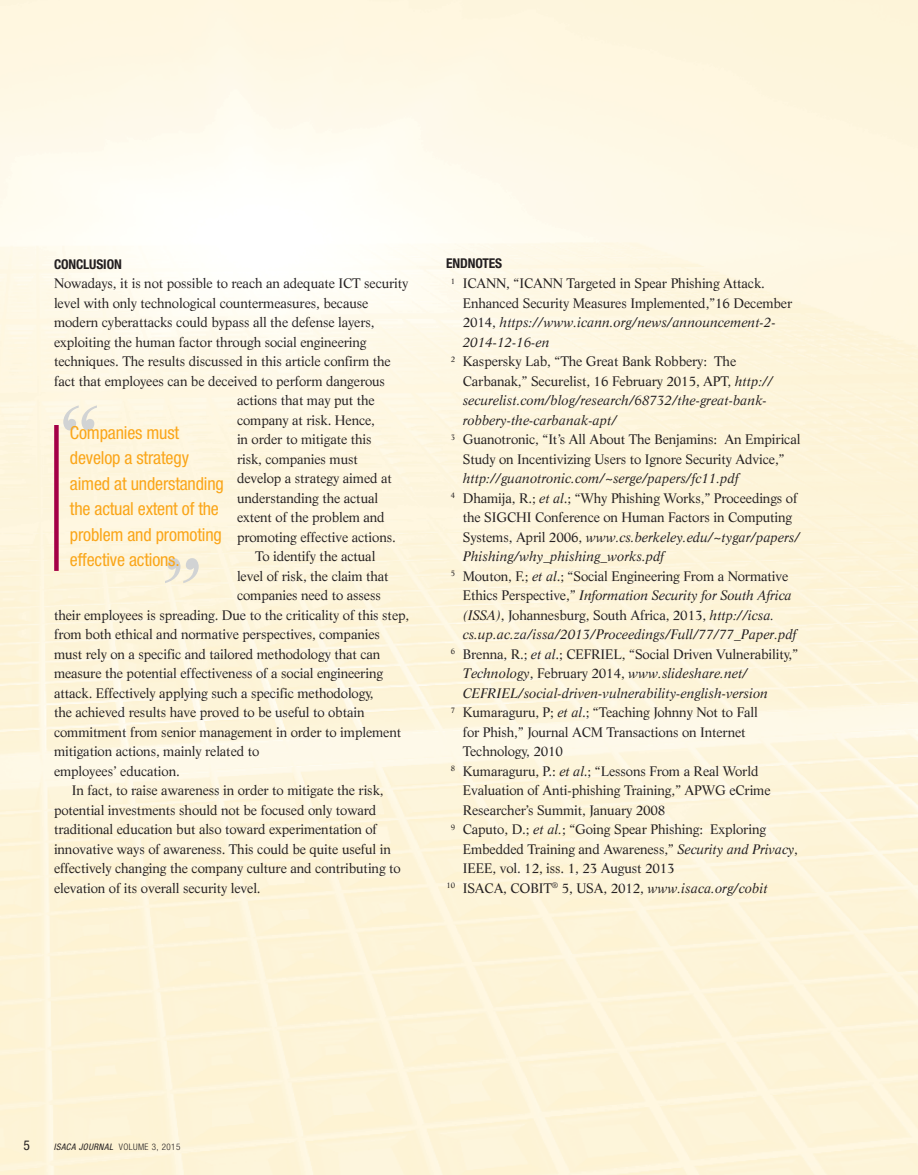
<style>
.page{position:relative;width:918px;height:1175px;background:#fff}
.page>*{position:absolute;margin:0;border:0;box-sizing:border-box;transform-origin:0 0}
.t1{font:99px "Life";color:#d1d3d4}
.t2{font:condensed 18px/25.5px "Helvetica Neue";letter-spacing:-.01em;color:#faa61a}
.t3{font:13.5px "Life";letter-spacing:-.01em;color:#231f20}
.t4{font:italic 13.5px "Life";color:#231f20}
.t5{font:700 condensed 13.5px "Helvetica Neue";letter-spacing:-.01em;color:#231f20}
.t6{font:condensed 13.5px "Helvetica Neue";color:#231f20}
.t7{font:italic condensed 9px "Helvetica Neue";letter-spacing:.05em;color:#231f20}
.s1{font-style:normal}
.s2{font-style:italic}
.s3{font-weight:300;font-style:normal}
</style>
<div class="page">
<div style="left:54px;top:425px;width:5px;height:146px;background:#a40046"></div>
<p class="t5" style="left:54px;top:256px;width:69px">CONCLUSION</p>
<p class="t3" style="left:54px;top:275px;width:356px">Nowadays, it is not possible to reach an adequate ICT security</p>
<p class="t3" style="left:54px;top:294px;width:316px">level with only technological countermeasures, because</p>
<p class="t3" style="left:54px;top:314px;width:322px">modern cyberattacks could bypass all the defense layers,</p>
<p class="t3" style="left:54px;top:333px;width:314px">exploiting the human factor through social engineering</p>
<p class="t3" style="left:54px;top:353px;width:338px">techniques. The results discussed in this article confirm the</p>
<p class="t3" style="left:54px;top:372px;width:333px">fact that employees can be deceived to perform dangerous</p>
<p class="t3" style="left:237px;top:392px;width:139px">actions that may put the</p>
<p class="t3" style="left:237px;top:411px;width:140px">company at risk. Hence,</p>
<p class="t3" style="left:237px;top:431px;width:136px">in order to mitigate this</p>
<p class="t3" style="left:237px;top:450px;width:122px">risk, companies must</p>
<p class="t3" style="left:237px;top:470px;width:156px">develop a strategy aimed at</p>
<p class="t3" style="left:237px;top:489px;width:143px">understanding the actual</p>
<p class="t3" style="left:237px;top:509px;width:149px">extent of the problem and</p>
<p class="t3" style="left:237px;top:528px;width:160px">promoting effective actions.</p>
<p class="t3" style="left:255px;top:548px;width:122px">To identify the actual</p>
<p class="t3" style="left:237px;top:567px;width:153px">level of risk, the claim that</p>
<p class="t3" style="left:237px;top:587px;width:145px">companies need to assess</p>
<p class="t3" style="left:54px;top:606px;width:357px">their employees is spreading. Due to the criticality of this step,</p>
<p class="t3" style="left:54px;top:626px;width:327px">from both ethical and normative perspectives, companies</p>
<p class="t3" style="left:54px;top:645px;width:328px">must rely on a specific and tailored methodology that can</p>
<p class="t3" style="left:54px;top:665px;width:331px">measure the potential effectiveness of a social engineering</p>
<p class="t3" style="left:54px;top:684px;width:321px">attack. Effectively applying such a specific methodology,</p>
<p class="t3" style="left:54px;top:704px;width:312px">the achieved results have proved to be useful to obtain</p>
<p class="t3" style="left:54px;top:723px;width:349px">commitment from senior management in order to implement</p>
<p class="t3" style="left:54px;top:743px;width:207px">mitigation actions, mainly related to</p>
<p class="t3" style="left:54px;top:762px;width:127px">employees’ education.</p>
<p class="t3" style="left:72px;top:782px;width:313px">In fact, to raise awareness in order to mitigate the risk,</p>
<p class="t3" style="left:54px;top:801px;width:324px">potential investments should not be focused only toward</p>
<p class="t3" style="left:54px;top:821px;width:325px">traditional education but also toward experimentation of</p>
<p class="t3" style="left:54px;top:840px;width:338px">innovative ways of awareness. This could be quite useful in</p>
<p class="t3" style="left:54px;top:860px;width:348px">effectively changing the company culture and contributing to</p>
<p class="t3" style="left:54px;top:879px;width:208px">elevation of its overall security level.</p>
<h1 class="t1" style="left:58px;top:382px;width:45px">“</h1>
<h2 class="t2" style="left:70px;top:419px;width:155px">Companies must develop a strategy aimed at understanding the actual extent of the problem and promoting effective actions.</h2>
<h1 class="t1" style="left:160px;top:534px;width:45px">”</h1>
<p class="t5" style="left:446px;top:255px;width:57px">ENDNOTES</p>
<p class="t3" style="left:451px;top:275px;width:315px"><sup>1</sup> ICANN, “ICANN Targeted in Spear Phishing Attack.</p>
<p class="t3" style="left:463px;top:294px;width:331px">Enhanced Security Measures Implemented,”16 December</p>
<p class="t4" style="left:463px;top:314px;width:314px"><span class="s1">2014,</span> https://www.icann.org/news/announcement-2-</p>
<p class="t4" style="left:463px;top:334px;width:88px">2014-12-16-en</p>
<p class="t3" style="left:451px;top:353px;width:287px"><sup>2</sup> Kaspersky Lab, “The Great Bank Robbery: The</p>
<p class="t3" style="left:463px;top:372px;width:312px">Carbanak,” Securelist, 16 February 2015, APT, <span class="s2">http://</span></p>
<p class="t4" style="left:463px;top:392px;width:306px">securelist.com/blog/research/68732/the-great-bank-</p>
<p class="t4" style="left:463px;top:412px;width:156px">robbery-the-carbanak-apt/</p>
<p class="t3" style="left:451px;top:431px;width:351px"><sup>3</sup> Guanotronic, “It’s All About The Benjamins: An Empirical</p>
<p class="t3" style="left:463px;top:450px;width:323px">Study on Incentivizing Users to Ignore Security Advice,”</p>
<p class="t4" style="left:463px;top:470px;width:277px">http://guanotronic.com/~serge/papers/fc11.pdf</p>
<p class="t3" style="left:451px;top:489px;width:348px"><sup>4</sup> Dhamija, R.; <span class="s2">et al</span>.; “Why Phishing Works,” Proceedings of</p>
<p class="t3" style="left:463px;top:509px;width:331px">the SIGCHI Conference on Human Factors in Computing</p>
<p class="t4" style="left:463px;top:529px;width:339px"><span class="s1">Systems, April 2006,</span> www.cs.berkeley.edu/~tygar/papers/</p>
<p class="t4" style="left:463px;top:548px;width:203px">Phishing/why_phishing_works.pdf</p>
<p class="t3" style="left:451px;top:567px;width:339px"><sup>5</sup> Mouton, F.; <span class="s2">et al</span>.; “Social Engineering From a Normative</p>
<p class="t4" style="left:463px;top:587px;width:331px"><span class="s1">Ethics Perspective,”</span> Information Security for South Africa</p>
<p class="t3" style="left:463px;top:606px;width:313px"><span class="s2">(ISSA)</span>, Johannesburg, South Africa, 2013, <span class="s2">http://icsa.</span></p>
<p class="t4" style="left:463px;top:626px;width:335px">cs.up.ac.za/issa/2013/Proceedings/Full/77/77_Paper.pdf</p>
<p class="t3" style="left:451px;top:645px;width:349px"><sup>6</sup> Brenna, R.; <span class="s2">et al</span>.; CEFRIEL, “Social Driven Vulnerability,”</p>
<p class="t4" style="left:463px;top:665px;width:287px">Technology<span class="s1">, February 2014,</span> www.slideshare.net/</p>
<p class="t4" style="left:463px;top:685px;width:307px">CEFRIEL/social-driven-vulnerability-english-version</p>
<p class="t3" style="left:451px;top:704px;width:308px"><sup>7</sup> Kumaraguru, P; <span class="s2">et al</span>.; “Teaching Johnny Not to Fall</p>
<p class="t3" style="left:463px;top:723px;width:284px">for Phish,” Journal ACM Transactions on Internet</p>
<p class="t3" style="left:463px;top:743px;width:102px">Technology, 2010</p>
<p class="t3" style="left:451px;top:762px;width:309px"><sup>8</sup> Kumaraguru, P.: <span class="s2">et al</span>.; “Lessons From a Real World</p>
<p class="t3" style="left:463px;top:782px;width:309px">Evaluation of Anti-phishing Training,” APWG eCrime</p>
<p class="t3" style="left:463px;top:801px;width:204px">Researcher’s Summit, January 2008</p>
<p class="t3" style="left:451px;top:821px;width:317px"><sup>9</sup> Caputo, D.; <span class="s2">et al.</span>; “Going Spear Phishing: Exploring</p>
<p class="t3" style="left:463px;top:840px;width:337px">Embedded Training and Awareness,” <span class="s2">Security and Privacy</span>,</p>
<p class="t3" style="left:463px;top:860px;width:213px">IEEE, vol. 12, iss. 1, 23 August 2013</p>
<p class="t3" style="left:447px;top:879px;width:322px"><sup>10</sup> ISACA, COBIT<sup>®</sup> 5, USA, 2012, <span class="s2">www.isaca.org/cobit</span></p>
<p class="t6" style="left:24px;top:1137px;width:8px">5</p>
<p class="t7" style="left:54px;top:1141px;width:128px">ISACA JOURNAL <span class="s3">VOLUME 3, 2015</span></p>
</div>
